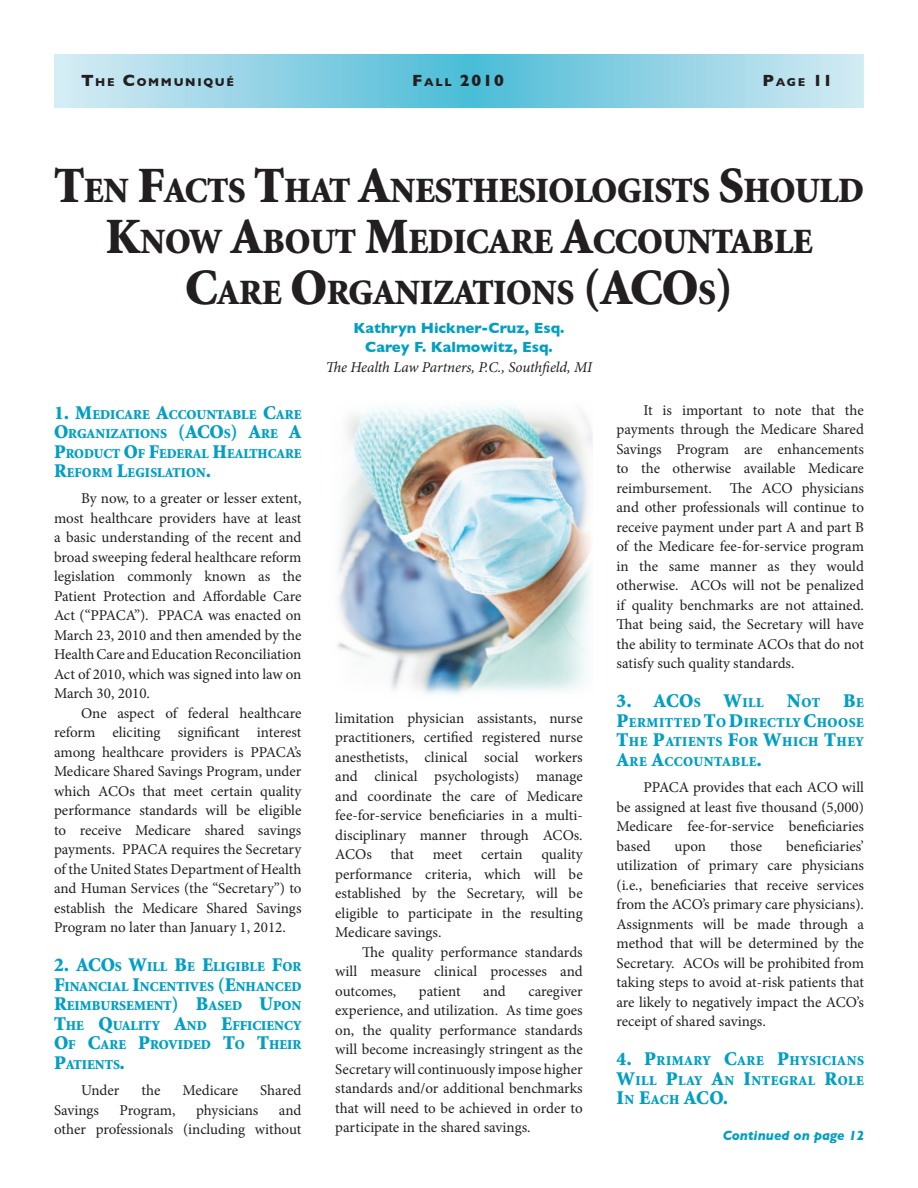
<style>
.page{position:relative;width:918px;height:1188px;background:#fff}
.page>*{position:absolute;margin:0;border:0;box-sizing:border-box;transform-origin:0 0}
.t1{font:900 35.7px/51px "Minion";letter-spacing:-.015em;color:#231f20;text-align:center}
.Plain_Text{font:900 19.5px "Minion";letter-spacing:.005em;color:#009fc3}
.t2{font:700 16.5px "Gill Sans";letter-spacing:.1em;color:#231f20}
.clause{font:15px/19.5px "Minion Pro";color:#231f20;text-align:justify}
.Plain_Text-2{font:15px/19.5px "Minion Pro";color:#231f20;text-align:justify}
.t3{font:700 15px "Gill Sans";color:#009fc3}
.t4{font:italic 15px "Minion Pro";letter-spacing:-.01em;color:#231f20}
.Plain_Text-3{font:900 13.65px/19.5px "Minion";color:#009fc3;text-align:justify}
.Plain_Text-4{font:900 13.65px/19.5px "Minion";letter-spacing:.035em;color:#009fc3}
.t5{font:italic 700 13.5px "Gill Sans";color:#009fc3}
.t6{font:700 11.55px "Gill Sans";letter-spacing:.145em;color:#231f20}
.s1{font-size:16.5px}
.s2{font-size:11.55px}
.s3{font-size:51px}
.s4{font-size:19.5px}
.s5{font-size:13.65px}
</style>
<div class="page">
<svg style="left:55px;top:55px;width:808px;height:52px;background:#91d3e5"></svg>
<img style="left:337px;top:405px;width:256px;height:290px">
<p class="t6" style="left:81px;top:75px;width:155px"><span class="s1">T</span>HE <span class="s1">C</span>OMMUNIQUÉ</p>
<p class="t2" style="left:412px;top:70px;width:93px">F<span class="s2">ALL</span> 2010</p>
<p class="t2" style="left:763px;top:70px;width:71px">P<span class="s2">AGE</span> 11</p>
<p class="t1" style="left:54px;top:167px;width:809px"><span class="s3">T</span>EN <span class="s3">F</span>ACTS <span class="s3">T</span>HAT <span class="s3">A</span>NESTHESIOLOGISTS <span class="s3">S</span>HOULD<br><span class="s3">K</span>NOW <span class="s3">A</span>BOUT <span class="s3">M</span>EDICARE <span class="s3">A</span>CCOUNTABLE<br><span class="s3">C</span>ARE <span class="s3">O</span>RGANIZATIONS <span class="s3">(ACO</span>S<span class="s3">)</span></p>
<p class="t3" style="left:354px;top:319px;width:211px">Kathryn Hickner-Cruz, Esq.</p>
<p class="t3" style="left:365px;top:338px;width:188px">Carey F. Kalmowitz, Esq.</p>
<p class="t4" style="left:326px;top:357px;width:268px">The Health Law Partners, P.C., Southfield, MI</p>
<p class="Plain_Text-3" style="left:54px;top:405px;width:249px"><span class="s4">1. M</span>EDICARE <span class="s4">A</span>CCOUNTABLE <span class="s4">C</span>ARE <span class="s4">O</span>RGANIZATIONS <span class="s4">(A</span><span class="s4">CO</span>S<span class="s4">) A</span>RE <span class="s4">A P</span>RODUCT <span class="s4">O</span>F <span class="s4">F</span>EDERAL <span class="s4">H</span>EALTHC</p>
<p class="Plain_Text-3" style="left:276px;top:444px;width:27px">ARE</p>
<p class="Plain_Text-3" style="left:54px;top:463px;width:158px"><span class="s4">R</span>EFORM <span class="s4">L</span>EGISLATION<span class="s4">.</span></p>
<p class="Plain_Text-2" style="left:54px;top:489px;width:249px;text-indent:27px">By now, to a greater or lesser extent, most healthcare providers have at least a basic understanding of the recent and broad sweeping federal healthcare reform legislation commonly known as the Patient Protection and Affordable Care Act (“PPACA”). PPACA was enacted on March 23, 2010 and then amended by the Health Care and Education Reconciliation Act of 2010, which was signed into law on March 30, 2010.</p>
<p class="Plain_Text-2" style="left:54px;top:703px;width:249px;text-indent:27px">One aspect of federal healthcare reform eliciting significant interest among healthcare providers is PPACA’s Medicare Shared Savings Program, under which ACOs that meet certain quality performance standards will be eligible to receive Medicare shared savings payments. PPACA requires the Secretary of the United States Department of Health and Human Services (the “Secretary”) to establish the Medicare Shared Savings Program no later than January 1, 2012.</p>
<p class="Plain_Text-3" style="left:54px;top:958px;width:249px"><span class="s4">2. A</span><span class="s4">CO</span>S <span class="s4">W</span>ILL <span class="s4">B</span>E <span class="s4">E</span>LIGIBLE <span class="s4">F</span>OR <span class="s4">F</span>INANCIAL <span class="s4">I</span>NCENTIVES <span class="s4">(E</span>NHANCED <span class="s4">R</span>EIMBURSEMENT<span class="s4">) B</span>ASED <span class="s4">U</span>PON <span class="s4">T</span>HE <span class="s4">Q</span>UALITY <span class="s4">A</span>ND <span class="s4">E</span>FFICIENCY <span class="s4">O</span>F <span class="s4">C</span>ARE <span class="s4">P</span>ROVIDED <span class="s4">T</span>O <span class="s4">T</span>HEIR <span class="s4">P</span>ATIENTS<span class="s4">.</span></p>
<p class="clause" style="left:81px;top:1081px;width:40px">Under</p>
<p class="clause" style="left:141px;top:1081px;width:20px">the</p>
<p class="clause" style="left:182px;top:1081px;width:57px">Medicare</p>
<p class="clause" style="left:260px;top:1081px;width:43px">Shared</p>
<p class="clause" style="left:54px;top:1100px;width:47px">Savings</p>
<p class="clause" style="left:120px;top:1100px;width:58px">Program,</p>
<p class="clause" style="left:196px;top:1100px;width:64px">physicians</p>
<p class="clause" style="left:54px;top:1100px;width:249px;text-align:right">and<br>other professionals (including without</p>
<p class="clause" style="left:335px;top:708px;width:249px">limitation physician assistants, nurse practitioners, certified registered nurse anesthetists, clinical social workers and clinical psychologists) manage and coordinate the care of Medicare fee-for-service beneficiaries in a multi&shy;disciplinary manner through ACOs.<br>ACOs that meet certain quality performance criteria, which will be established by the Secretary, will be eligible to participate in the resulting Medicare savings.</p>
<p class="clause" style="left:335px;top:942px;width:249px;text-indent:27px">The quality performance standards will measure clinical processes and outcomes,</p>
<p class="clause" style="left:419px;top:981px;width:43px">patient</p>
<p class="clause" style="left:483px;top:981px;width:24px">and</p>
<p class="clause" style="left:335px;top:981px;width:249px;text-indent:193px">caregiver experience, and utilization. As time goes on, the quality performance standards will become increasingly stringent as the Secretary will continuously impose higher standards and/or additional benchmarks that will need to be achieved in order to participate in the shared savings.</p>
<p class="clause" style="left:616px;top:400px;width:249px;text-indent:27px">It is important to note that the payments through the Medicare Shared Savings Program are enhancements to the otherwise available Medicare reimbursement. The ACO physicians and other professionals will continue to receive payment under part A and part B of the Medicare fee-for-service program in the same manner as they would otherwise. ACOs will not be penalized if quality benchmarks are not attained.<br>That being said, the Secretary will have the ability to terminate ACOs that do not satisfy such quality standards.</p>
<p class="Plain_Text" style="left:616px;top:691px;width:249px">3. ACO<span class="s5">S</span> W<span class="s5">ILL</span> N<span class="s5">OT</span> B<span class="s5">E</span></p>
<p class="Plain_Text-3" style="left:616px;top:713px;width:249px"><span class="s4">P</span>ERMITTED <span class="s4">T</span>O <span class="s4">D</span>IRECTLY <span class="s4">C</span>HOOSE <span class="s4">T</span>HE <span class="s4">P</span>ATIENTS <span class="s4">F</span>OR <span class="s4">W</span>HICH <span class="s4">T</span>HEY <span class="s4">A</span>RE <span class="s4">A</span>CCOUNTABLE<span class="s4">.</span></p>
<p class="Plain_Text-2" style="left:616px;top:778px;width:249px;text-indent:27px">PPACA provides that each ACO will be assigned at least five thousand (5,000)<br>Medicare fee-for-service beneficiaries based</p>
<p class="Plain_Text-2" style="left:616px;top:836px;width:249px;text-indent:170px">beneficiaries’ utilization of primary care physicians (i.e., beneficiaries that receive services from the ACO’s primary care physicians).<br>Assignments will be made through a method that will be determined by the Secretary. ACOs will be prohibited from taking steps to avoid at-risk patients that are likely to negatively impact the ACO’s receipt of shared savings.</p>
<p class="Plain_Text-4" style="left:616px;top:1051px;width:249px"><span class="s4">4. P</span>RIMARY <span class="s4">C</span>ARE <span class="s4">P</span>HYSICIANS<br><span class="s4">W</span>ILL <span class="s4">P</span>LAY <span class="s4">A</span>N <span class="s4">I</span>NTEGRAL <span class="s4">R</span>OLE</p>
<p class="Plain_Text" style="left:616px;top:1088px;width:113px">I<span class="s5">N</span> E<span class="s5">ACH</span> ACO.</p>
<p class="Plain_Text-2" style="left:675px;top:836px;width:33px">upon</p>
<p class="Plain_Text-2" style="left:730px;top:836px;width:34px">those</p>
<p class="t5" style="left:723px;top:1127px;width:143px">Continued on page 12</p>
</div>
